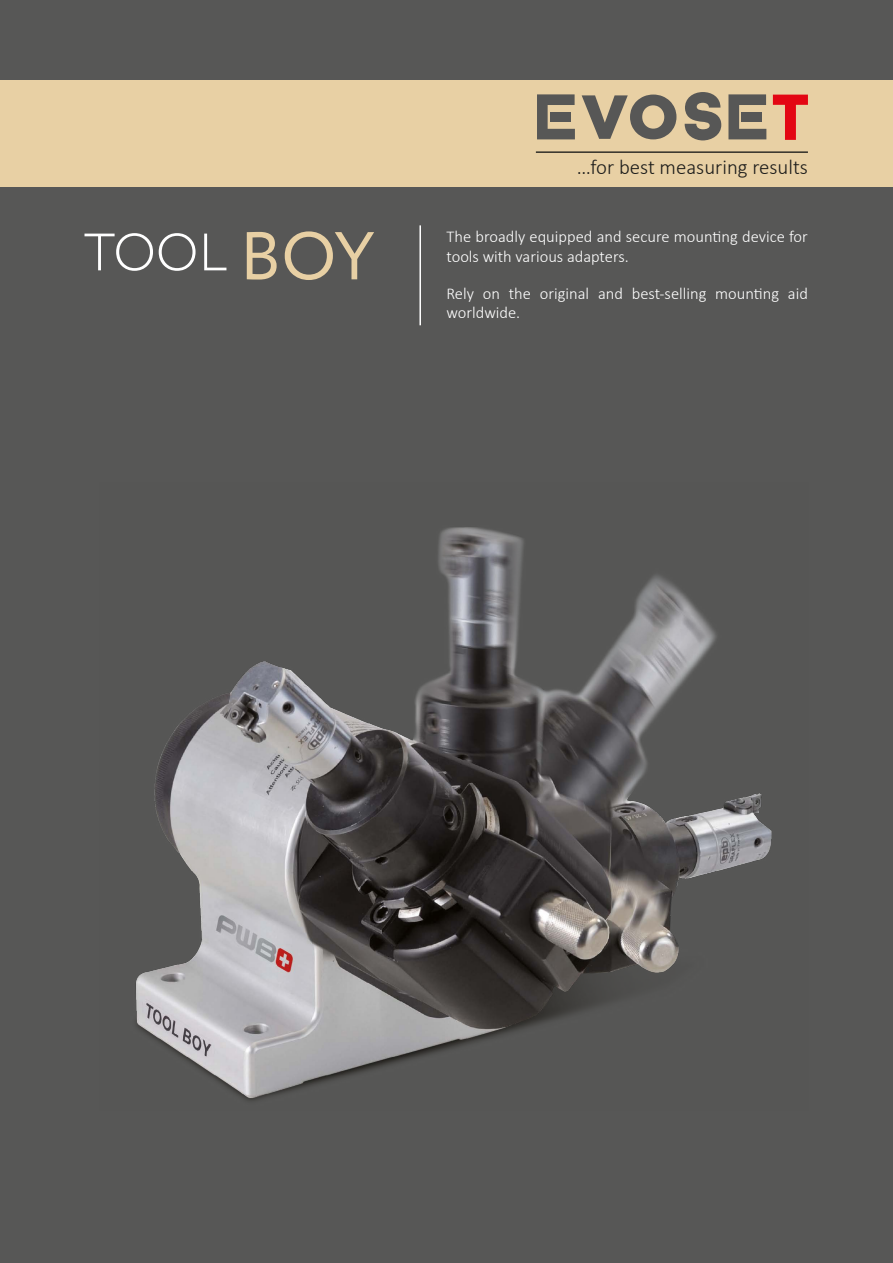
<style>
.page{position:relative;width:893px;height:1263px;background:#575756}
.page>*{position:absolute;margin:0;border:0;box-sizing:border-box;transform-origin:0 0}
.t1{font:300 52.5px "Circe";color:#fff}
.t2{font:300 20.85px "Calibri";color:#1d1d1b}
.t3{font:300 16.5px/19.8px "Calibri";color:#fff}
.s1{font-weight:400;font-size:67.5px;color:#e8d0a4}
</style>
<div class="page">
<div style="left:0;top:80px;width:893px;height:106px;background:#e8d0a4"></div>
<hr style="left:536px;top:151px;width:272px;height:2px;background:#1d1d1b">
<svg style="left:582px;top:95px;width:94px;height:44px"></svg>
<svg style="left:537px;top:94px;width:38px;height:45px"></svg>
<svg style="left:728px;top:94px;width:38px;height:45px"></svg>
<svg style="left:684px;top:92px;width:37px;height:48px"></svg>
<svg style="left:773px;top:95px;width:35px;height:45px"></svg>
<hr style="left:419px;top:225px;width:2px;height:100px;background:#fff">
<img style="left:136px;top:527px;width:636px;height:574px">
<h1 class="t1" style="left:84px;top:218px;width:292px">TOOL <span class="s1">BOY</span></h1>
<p class="t2" style="left:577px;top:154px;width:233px">…for best measuring results</p>
<p class="t3" style="left:446px;top:226px;width:363px">The broadly equipped and secure mounting device for tools with various adapters.</p>
<p class="t3" style="left:446px;top:283px;width:363px">Rely on the original and best-selling mounting aid worldwide.</p>
</div>
